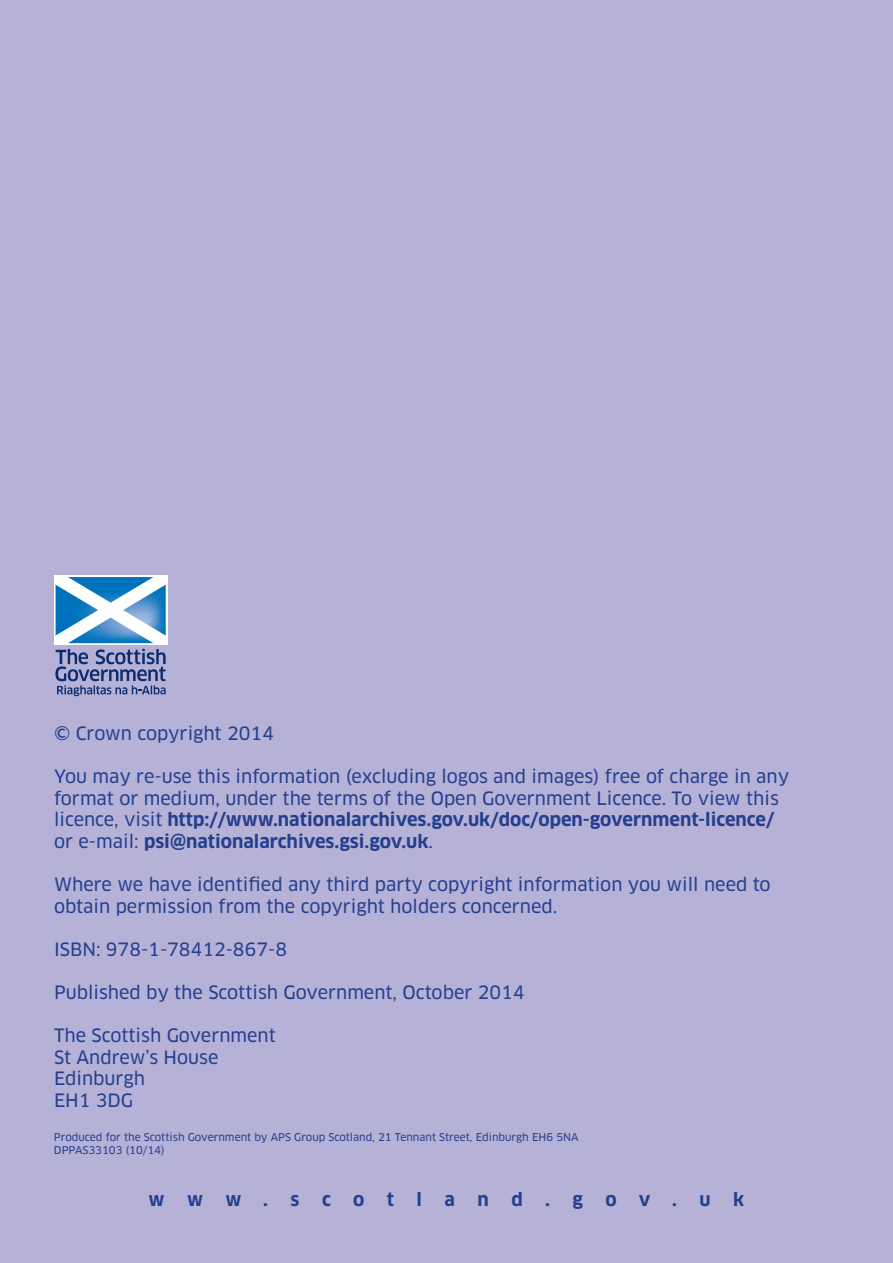
<style>
.page{position:relative;width:893px;height:1263px;background:#b6b2d7}
.page>*{position:absolute;margin:0;border:0;box-sizing:border-box;transform-origin:0 0}
.t1{font:18px/21.6px "Clan News";color:#253f8e}
.t2{font:700 18px/21.6px "Clan";color:#253f8e}
.t3{font:10.5px/12.6px "Clan News";color:#253f8e}
.s1{font-family:"Clan News";font-weight:400}
</style>
<div class="page">
<div style="left:54px;top:575px;width:113px;height:70px;background:#fff"></div>
<svg style="left:55px;top:577px;width:111px;height:119px"></svg>
<p class="t1" style="left:54px;top:723px;width:221px">© Crown copyright 2014</p>
<p class="t1" style="left:54px;top:766px;width:737px">You may re-use this information (excluding logos and images) free of charge in any format or medium, under the terms of the Open Government Licence. To view this</p>
<p class="t2" style="left:54px;top:809px;width:722px"><span class="s1">licence, visit</span> http://www.nationalarchives.gov.uk/doc/open-government-licence/ <span class="s1">or e-mail:</span> psi@nationalarchives.gsi.gov.uk<span class="s1">.</span></p>
<p class="t1" style="left:54px;top:874px;width:718px">Where we have identified any third party copyright information you will need to obtain permission from the copyright holders concerned.</p>
<p class="t1" style="left:54px;top:939px;width:234px">ISBN: 978-1-78412-867-8</p>
<p class="t1" style="left:54px;top:982px;width:472px">Published by the Scottish Government, October 2014</p>
<p class="t1" style="left:54px;top:1025px;width:223px">The Scottish Government<br>St Andrew’s House<br>Edinburgh<br>EH1 3DG</p>
<p class="t3" style="left:54px;top:1131px;width:526px">Produced for the Scottish Government by APS Group Scotland, 21 Tennant Street, Edinburgh EH6 5NA<br>DPPAS33103 (10/14)</p>
<p class="t2" style="left:149px;top:1188px;width:247px">www.scot</p>
<p class="t2" style="left:417px;top:1188px;width:7px">l</p>
<p class="t2" style="left:445px;top:1188px;width:12px">a</p>
<p class="t2" style="left:477px;top:1188px;width:13px">n</p>
<p class="t2" style="left:511px;top:1188px;width:13px">d</p>
<p class="t2" style="left:545px;top:1188px;width:6px">.</p>
<p class="t2" style="left:573px;top:1188px;width:106px">gov.</p>
<p class="t2" style="left:699px;top:1188px;width:13px">u</p>
<p class="t2" style="left:733px;top:1188px;width:13px">k</p>
</div>
